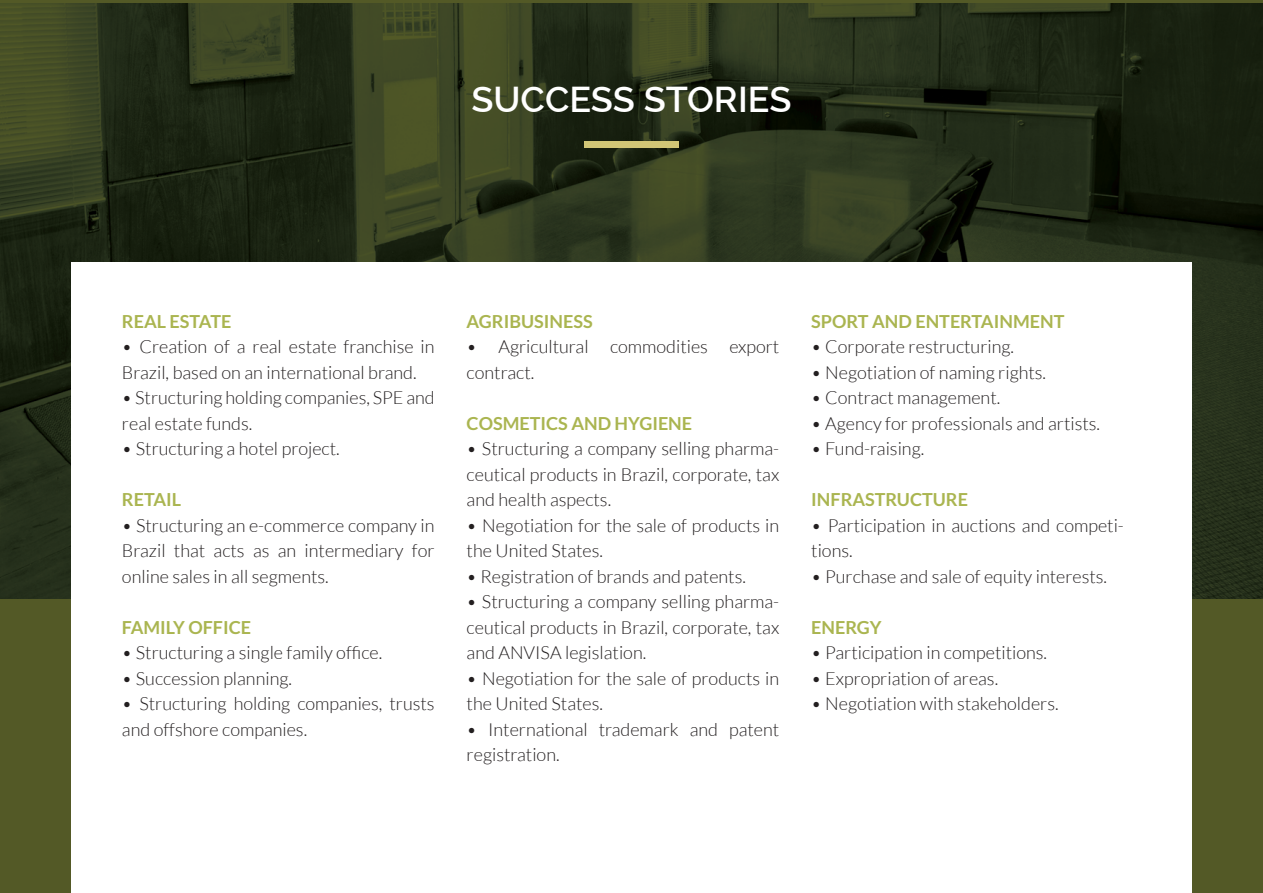
<style>
.page{position:relative;width:1263px;height:893px;background:#535926}
.page>*{position:absolute;margin:0;border:0;box-sizing:border-box;transform-origin:0 0}
.t1{font:600 36px "Raleway";color:#fff}
.t2{font:300 18px/25.5px "Lato";color:#231f20}
.t3{font:700 18px "Lato";color:#aab550}
</style>
<div class="page">
<img style="left:0;top:3px;width:683px;height:596px">
<img style="left:683px;top:3px;width:580px;height:596px">
<div style="left:584px;top:141px;width:95px;height:6px;background:#d1c676"></div>
<div style="left:71px;top:263px;width:1120px;height:630px;background:#fff"></div>
<h1 class="t1" style="left:471px;top:78px;width:321px">SUCCESS STORIES</h1>
<p class="t3" style="left:122px;top:311px;width:111px">REAL ESTATE</p>
<p class="t2" style="left:122px;top:334px;width:314px">• Creation of a real estate franchise in<br>Brazil, based on an international brand.</p>
<p class="t2" style="left:122px;top:385px;width:314px">• Structuring holding companies, SPE and real estate funds.</p>
<p class="t2" style="left:122px;top:436px;width:219px">• Structuring a hotel project.</p>
<p class="t3" style="left:122px;top:489px;width:61px">RETAIL</p>
<p class="t2" style="left:122px;top:512px;width:314px;text-align:justify">• Structuring an e-commerce company in Brazil that acts as an intermediary for online sales in all segments.</p>
<p class="t3" style="left:122px;top:617px;width:131px">FAMILY OFFICE</p>
<p class="t2" style="left:122px;top:640px;width:262px">• Structuring a single family office.</p>
<p class="t2" style="left:122px;top:665px;width:172px">• Succession planning.</p>
<p class="t2" style="left:122px;top:691px;width:314px">• Structuring holding companies, trusts and offshore companies.</p>
<p class="t3" style="left:467px;top:311px;width:128px">AGRIBUSINESS</p>
<p class="t2" style="left:467px;top:334px;width:314px">• Agricultural commodities export contract.</p>
<p class="t3" style="left:467px;top:413px;width:227px">COSMETICS AND HYGIENE</p>
<p class="t2" style="left:467px;top:436px;width:314px;text-align:justify">• Structuring a company selling pharma&shy;ceutical products in Brazil, corporate, tax and health aspects.</p>
<p class="t2" style="left:467px;top:512px;width:314px">• Negotiation for the sale of products in the United States.</p>
<p class="t2" style="left:467px;top:563px;width:281px">• Registration of brands and patents.</p>
<p class="t2" style="left:467px;top:589px;width:314px;text-align:justify">• Structuring a company selling pharma&shy;ceutical products in Brazil, corporate, tax and ANVISA legislation.</p>
<p class="t2" style="left:467px;top:665px;width:314px">• Negotiation for the sale of products in the United States.</p>
<p class="t2" style="left:467px;top:716px;width:314px">• International trademark and patent registration.</p>
<p class="t3" style="left:811px;top:311px;width:255px">SPORT AND ENTERTAINMENT</p>
<p class="t2" style="left:811px;top:334px;width:204px">• Corporate restructuring.</p>
<p class="t2" style="left:811px;top:360px;width:236px">• Negotiation of naming rights.</p>
<p class="t2" style="left:811px;top:385px;width:191px">• Contract management.</p>
<p class="t2" style="left:811px;top:411px;width:290px">• Agency for professionals and artists.</p>
<p class="t2" style="left:811px;top:436px;width:115px">• Fund-raising.</p>
<p class="t3" style="left:811px;top:489px;width:158px">INFRASTRUCTURE</p>
<p class="t2" style="left:811px;top:513px;width:314px">• Participation in auctions and competi&shy;tions.</p>
<p class="t2" style="left:811px;top:564px;width:297px">• Purchase and sale of equity interests.</p>
<p class="t3" style="left:811px;top:617px;width:72px">ENERGY</p>
<p class="t2" style="left:811px;top:640px;width:237px">• Participation in competitions.</p>
<p class="t2" style="left:811px;top:666px;width:188px">• Expropriation of areas.</p>
<p class="t2" style="left:811px;top:691px;width:249px">• Negotiation with stakeholders.</p>
</div>
